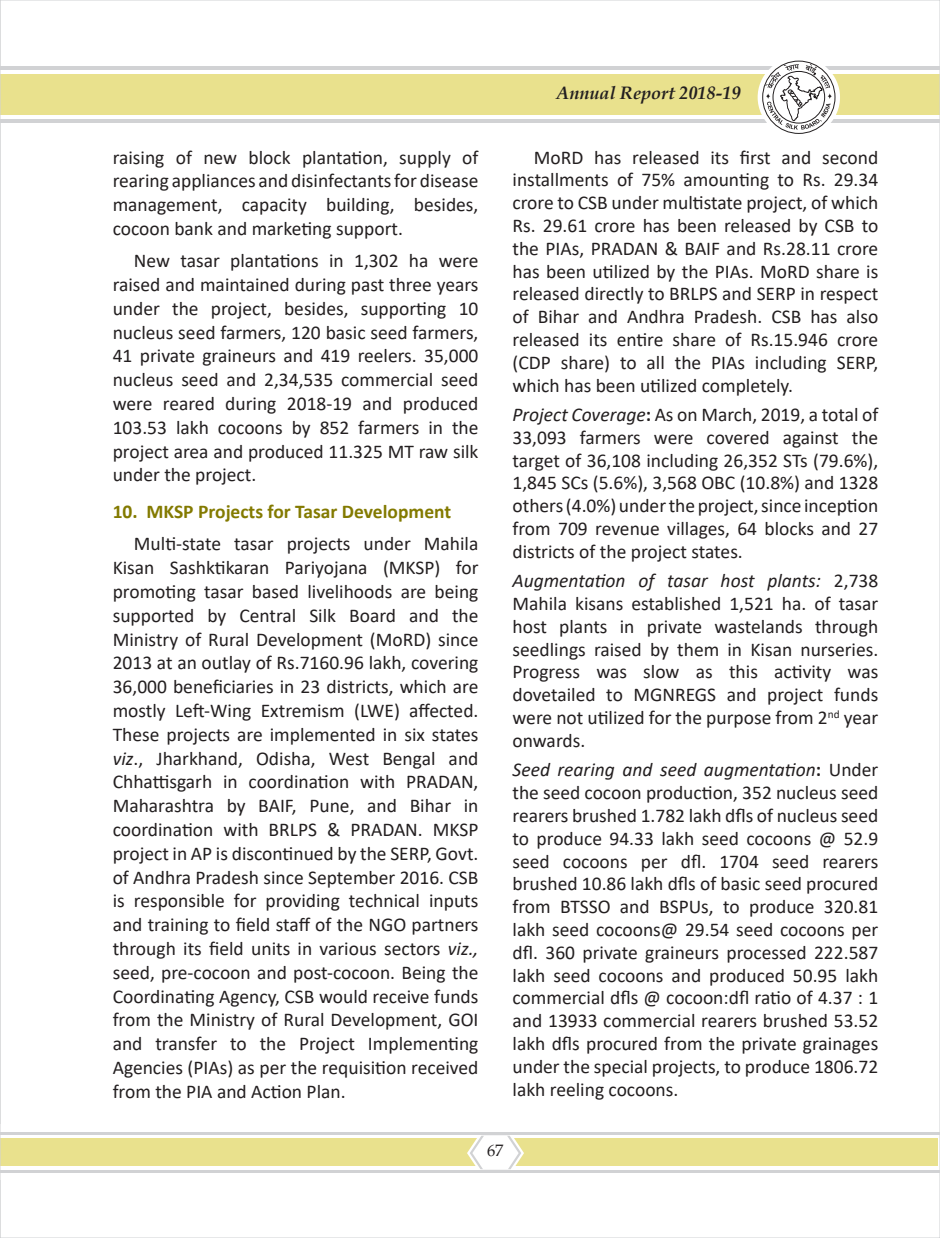
<style>
.page{position:relative;width:940px;height:1238px;background:#fff}
.page>*{position:absolute;margin:0;border:0;box-sizing:border-box;transform-origin:0 0}
.t1{font:19.5px/22.8px "Calibri";color:#231f20;text-align:justify}
.t2{font:700 19.5px "Calibri";color:#837a00}
.t3{font:italic 700 18px "Book Antiqua";color:#231f20}
.t4{font:16.5px "Book Antiqua";color:#231f20}
.s1{font-style:italic}
.s2{font-weight:700}
</style>
<div class="page">
<div style="left:0;top:66px;width:752px;height:56px;background:#d1d2d4"></div>
<div style="left:0;top:70px;width:940px;height:49px;background:#fff"></div>
<div style="left:0;top:74px;width:940px;height:41px;background:#e9e18d"></div>
<div style="left:0;top:1132px;width:940px;height:40px;background:linear-gradient(to right,#d1d2d4,#d1d2d4)"></div>
<div style="left:0;top:1135px;width:940px;height:34px;background:#fff"></div>
<div style="left:0;top:1138px;width:937px;height:28px;background:#e9e18d"></div>
<svg style="left:757px;top:57px;width:83px;height:81px"></svg>
<div style="left:762px;top:61px;width:73px;height:73px;border:1px solid #231f20;border-radius:50%"></div>
<svg style="left:765px;top:64px;width:67px;height:66px"></svg>
<svg style="left:467px;top:1135px;width:57px;height:34px"></svg>
<p class="t3" style="left:556px;top:80px;width:186px">Annual Report 2018-19</p>
<p class="t1" style="left:113px;top:145px;width:367px;line-height:23.9px">raising of new block plantation, supply of rearing appliances and disinfectants for disease management, capacity building, besides, cocoon bank and marketing support.</p>
<p class="t1" style="left:113px;top:248px;width:367px;line-height:23.9px;text-indent:21px">New tasar plantations in 1,302 ha were raised and maintained during past three years under the project, besides, supporting 10 nucleus seed farmers, 120 basic seed farmers, 41 private graineurs and 419 reelers. 35,000 nucleus seed and 2,34,535 commercial seed were reared during 2018-19 and produced 103.53 lakh cocoons by 852 farmers in the project area and produced 11.325 MT raw silk under the project.</p>
<p class="t2" style="left:113px;top:497px;width:340px">10. MKSP Projects for Tasar Development</p>
<p class="t1" style="left:113px;top:531px;width:367px;line-height:23.9px;text-indent:21px">Multi-state tasar projects under Mahila Kisan Sashktikaran Pariyojana (MKSP) for promoting tasar based livelihoods are being supported by Central Silk Board and the Ministry of Rural Development (MoRD) since 2013 at an outlay of Rs.7160.96 lakh, covering 36,000 beneficiaries in 23 districts, which are mostly Left-Wing Extremism (LWE) affected.<br>These projects are implemented in six states <span class="s1">viz</span>., Jharkhand, Odisha, West Bengal and Chhattisgarh in coordination with PRADAN, Maharashtra by BAIF, Pune, and Bihar in coordination with BRLPS &amp; PRADAN. MKSP project in AP is discontinued by the SERP, Govt. of Andhra Pradesh since September 2016. CSB is responsible for providing technical inputs and training to field staff of the NGO partners through its field units in various sectors <span class="s1">viz., </span>seed, pre-cocoon and post-cocoon. Being the Coordinating Agency, CSB would receive funds from the Ministry of Rural Development, GOI and transfer to the Project Implementing Agencies (PIAs) as per the requisition received from the PIA and Action Plan.</p>
<p class="t1" style="left:512px;top:145px;width:367px;text-indent:21px">MoRD has released its first and second installments of 75% amounting to Rs. 29.34 crore to CSB under multistate project, of which Rs. 29.61 crore has been released by CSB to the PIAs, PRADAN &amp; BAIF and Rs.28.11 crore has been utilized by the PIAs. MoRD share is released directly to BRLPS and SERP in respect of Bihar and Andhra Pradesh. CSB has also released its entire share of Rs.15.946 crore (CDP share) to all the PIAs including SERP, which has been utilized completely.</p>
<p class="t1" style="left:512px;top:402px;width:367px"><span class="s1">Project Coverage</span><span class="s2">:</span> As on March, 2019, a total of 33,093 farmers were covered against the target of 36,108 including 26,352 STs (79.6%), 1,845 SCs (5.6%), 3,568 OBC (10.8%) and 1328 others (4.0%) under the project, since inception from 709 revenue villages, 64 blocks and 27 districts of the project states.</p>
<p class="t1" style="left:512px;top:569px;width:367px"><span class="s1">Augmentation of tasar host plants:</span> 2,738<br>Mahila kisans established 1,521 ha. of tasar host plants in private wastelands through seedlings raised by them in Kisan nurseries.<br>Progress was slow as this activity was dovetailed to MGNREGS and project funds were not utilized for the purpose from 2<sup>nd</sup> year onwards.</p>
<p class="t1" style="left:512px;top:757px;width:367px"><span class="s1">Seed rearing and seed augmentation</span><span class="s2">:</span> Under the seed cocoon production, 352 nucleus seed rearers brushed 1.782 lakh dfls of nucleus seed to produce 94.33 lakh seed cocoons @ 52.9 seed cocoons per dfl. 1704 seed rearers brushed 10.86 lakh dfls of basic seed procured from BTSSO and BSPUs, to produce 320.81 lakh seed cocoons@ 29.54 seed cocoons per dfl. 360 private graineurs processed 222.587 lakh seed cocoons and produced 50.95 lakh commercial dfls @ cocoon:dfl ratio of 4.37 : 1 and 13933 commercial rearers brushed 53.52 lakh dfls procured from the private grainages under the special projects, to produce 1806.72 lakh reeling cocoons.</p>
<p class="t4" style="left:487px;top:1138px;width:18px">67</p>
</div>
